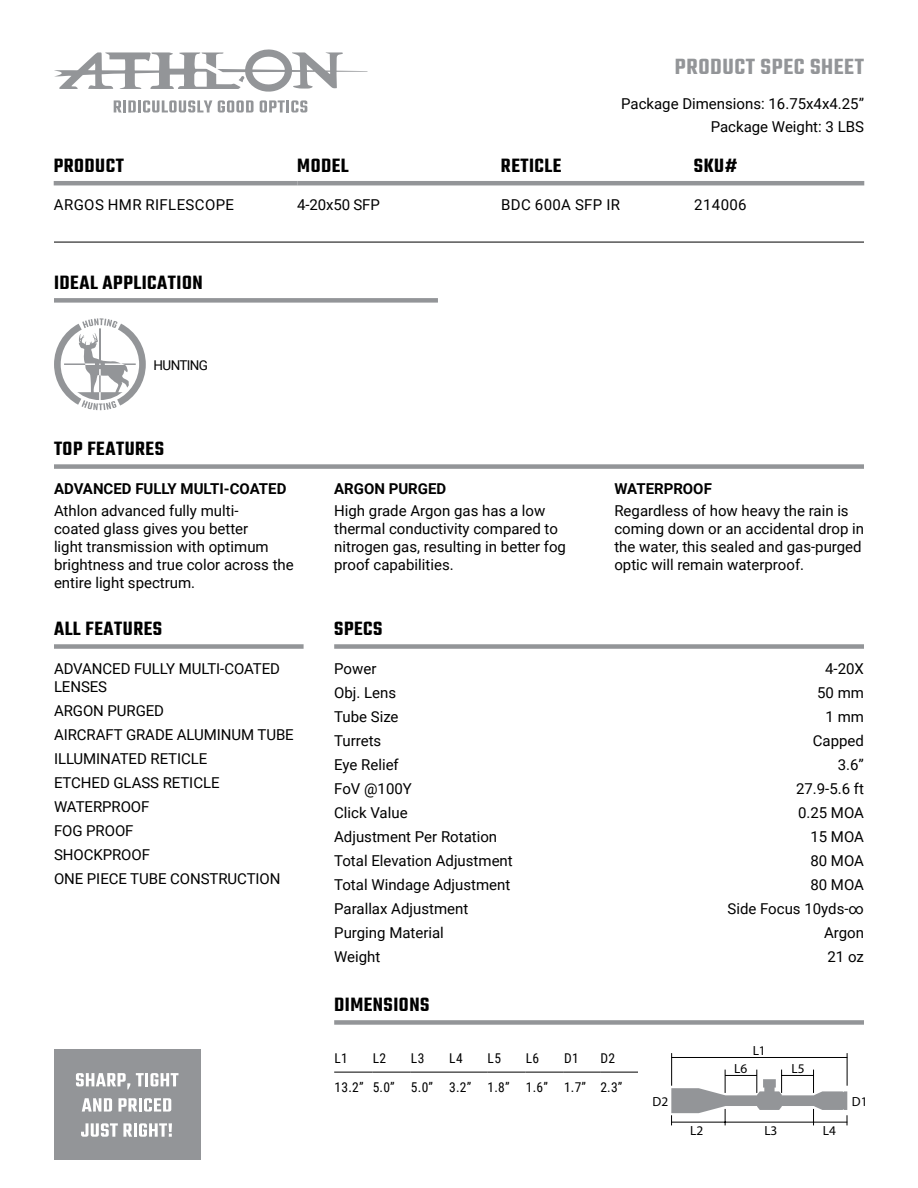
<style>
.page{position:relative;width:918px;height:1188px;background:#fff}
.page>*{position:absolute;margin:0;border:0;box-sizing:border-box;transform-origin:0 0}
.t1{font:600 24px "Teko";letter-spacing:.025em;color:#939598}
.product_name{font:600 21px "Teko";letter-spacing:.025em;color:#000}
.Table_text_Headings{font:15px/18px "Roboto";color:#000}
.t2{font:700 15px "Roboto";color:#000}
.Table_text_Headings-2{font:15px "Roboto";letter-spacing:.025em;color:#000}
.Table_text_Headings-3{font:13.5px "Roboto Condensed";letter-spacing:.035em;color:#000}
.Table_text_Headings-4{font:13.5px "Roboto";letter-spacing:-.05em;color:#000}
.t3{font:13.2px "Myriad Pro";color:#000}
</style>
<div class="page">
<svg style="left:114px;top:100px;width:98px;height:13px"></svg>
<svg style="left:218px;top:100px;width:36px;height:13px"></svg>
<svg style="left:260px;top:100px;width:47px;height:13px"></svg>
<svg style="left:54px;top:49px;width:313px;height:43px"></svg>
<div style="left:54px;top:298px;width:384px;height:5px;background:#939598"></div>
<div style="left:54px;top:464px;width:810px;height:5px;background:#939598"></div>
<div style="left:54px;top:644px;width:250px;height:5px;background:#939598"></div>
<div style="left:334px;top:644px;width:530px;height:5px;background:#939598"></div>
<div style="left:334px;top:1020px;width:530px;height:5px;background:#939598"></div>
<hr style="left:54px;top:181px;width:243px;height:4px;background:#939598">
<hr style="left:297px;top:181px;width:204px;height:4px;background:#939598">
<hr style="left:501px;top:181px;width:193px;height:4px;background:#939598">
<hr style="left:694px;top:181px;width:170px;height:4px;background:#939598">
<hr style="left:54px;top:242px;width:810px;height:1px;background:#000">
<hr style="left:671px;top:1053px;width:1px;height:33px;background:#000">
<hr style="left:847px;top:1053px;width:1px;height:33px;background:#000">
<svg style="left:671px;top:1070px;width:177px;height:55px"></svg>
<hr style="left:671px;top:1057px;width:176px;height:1px;background:#000">
<hr style="left:725px;top:1075px;width:32px;height:1px;background:#000">
<hr style="left:782px;top:1075px;width:32px;height:1px;background:#000">
<hr style="left:671px;top:1122px;width:176px;height:1px;background:#000">
<div style="left:54px;top:1050px;width:146px;height:110px;background:#939598"></div>
<svg style="left:76px;top:1073px;width:54px;height:16px"></svg>
<svg style="left:136px;top:1073px;width:42px;height:13px"></svg>
<svg style="left:82px;top:1098px;width:30px;height:14px"></svg>
<svg style="left:118px;top:1098px;width:19px;height:14px"></svg>
<hr style="left:139px;top:1098px;width:3px;height:14px;background:#fff">
<svg style="left:144px;top:1098px;width:27px;height:14px"></svg>
<svg style="left:81px;top:1123px;width:51px;height:14px"></svg>
<hr style="left:134px;top:1123px;width:3px;height:14px;background:#fff">
<svg style="left:139px;top:1123px;width:33px;height:14px"></svg>
<hr style="left:334px;top:1072px;width:38px;height:1px;background:#000">
<hr style="left:372px;top:1072px;width:39px;height:1px;background:#000">
<hr style="left:411px;top:1072px;width:38px;height:1px;background:#000">
<hr style="left:449px;top:1072px;width:38px;height:1px;background:#000">
<hr style="left:487px;top:1072px;width:39px;height:1px;background:#000">
<hr style="left:526px;top:1072px;width:38px;height:1px;background:#000">
<hr style="left:564px;top:1072px;width:36px;height:1px;background:#000">
<hr style="left:600px;top:1072px;width:38px;height:1px;background:#000">
<svg style="left:54px;top:318px;width:92px;height:92px"></svg>
<h1 class="t1" style="left:675px;top:52px;width:191px">PRODUCT SPEC SHEET</h1>
<p class="Table_text_Headings" style="left:621px;top:94px;width:244px">Package Dimensions: 16.75x4x4.25”</p>
<p class="Table_text_Headings" style="left:711px;top:117px;width:155px">Package Weight: 3 LBS</p>
<p class="product_name" style="left:54px;top:153px;width:72px">PRODUCT</p>
<p class="product_name" style="left:297px;top:153px;width:53px">MODEL</p>
<p class="product_name" style="left:501px;top:153px;width:62px">RETICLE</p>
<p class="product_name" style="left:694px;top:153px;width:45px">SKU#</p>
<p class="Table_text_Headings-2" style="left:54px;top:194px;width:182px">ARGOS HMR RIFLESCOPE</p>
<p class="Table_text_Headings" style="left:297px;top:195px;width:84px">4-20x50 SFP</p>
<p class="Table_text_Headings-2" style="left:501px;top:194px;width:120px">BDC 600A SFP IR</p>
<p class="Table_text_Headings" style="left:694px;top:195px;width:54px">214006</p>
<p class="product_name" style="left:54px;top:269px;width:150px">IDEAL APPLICATION</p>
<p class="Table_text_Headings-4" style="left:154px;top:356px;width:56px">HUNTING</p>
<p class="product_name" style="left:54px;top:435px;width:111px">TOP FEATURES</p>
<p class="t2" style="left:54px;top:478px;width:234px">ADVANCED FULLY MULTI-COATED</p>
<p class="Table_text_Headings" style="left:54px;top:501px;width:241px">Athlon advanced fully multi-<br>coated glass gives you better<br>light transmission with optimum brightness and true color across the entire light spectrum.</p>
<p class="t2" style="left:334px;top:478px;width:114px">ARGON PURGED</p>
<p class="Table_text_Headings" style="left:334px;top:501px;width:233px">High grade Argon gas has a low thermal conductivity compared to nitrogen gas, resulting in better fog proof capabilities.</p>
<p class="product_name" style="left:54px;top:615px;width:110px">ALL FEATURES</p>
<p class="product_name" style="left:334px;top:615px;width:50px">SPECS</p>
<p class="Table_text_Headings" style="left:54px;top:660px;width:228px">ADVANCED FULLY MULTI-COATED<br>LENSES</p>
<p class="Table_text_Headings" style="left:54px;top:702px;width:112px">ARGON PURGED</p>
<p class="Table_text_Headings" style="left:54px;top:726px;width:241px">AIRCRAFT GRADE ALUMINUM TUBE</p>
<p class="Table_text_Headings" style="left:54px;top:749px;width:155px">ILLUMINATED RETICLE</p>
<p class="Table_text_Headings" style="left:54px;top:773px;width:167px">ETCHED GLASS RETICLE</p>
<p class="Table_text_Headings" style="left:54px;top:797px;width:97px">WATERPROOF</p>
<p class="Table_text_Headings" style="left:54px;top:821px;width:81px">FOG PROOF</p>
<p class="Table_text_Headings" style="left:54px;top:845px;width:98px">SHOCKPROOF</p>
<p class="Table_text_Headings" style="left:54px;top:869px;width:228px">ONE PIECE TUBE CONSTRUCTION</p>
<p class="Table_text_Headings" style="left:334px;top:660px;width:44px">Power</p>
<p class="Table_text_Headings" style="left:334px;top:684px;width:64px">Obj. Lens</p>
<p class="Table_text_Headings" style="left:334px;top:708px;width:66px">Tube Size</p>
<p class="Table_text_Headings" style="left:334px;top:731px;width:49px">Turrets</p>
<p class="Table_text_Headings" style="left:334px;top:755px;width:66px">Eye Relief</p>
<p class="Table_text_Headings" style="left:334px;top:779px;width:79px">FoV @100Y</p>
<p class="Table_text_Headings" style="left:334px;top:803px;width:75px">Click Value</p>
<p class="Table_text_Headings" style="left:334px;top:827px;width:165px">Adjustment Per Rotation</p>
<p class="Table_text_Headings" style="left:334px;top:851px;width:180px">Total Elevation Adjustment</p>
<p class="Table_text_Headings" style="left:334px;top:875px;width:178px">Total Windage Adjustment</p>
<p class="Table_text_Headings" style="left:334px;top:899px;width:136px">Parallax Adjustment</p>
<p class="Table_text_Headings" style="left:334px;top:923px;width:111px">Purging Material</p>
<p class="Table_text_Headings" style="left:334px;top:947px;width:48px">Weight</p>
<p class="product_name" style="left:334px;top:991px;width:97px">DIMENSIONS</p>
<p class="t2" style="left:614px;top:478px;width:99px">WATERPROOF</p>
<p class="Table_text_Headings" style="left:614px;top:501px;width:251px">Regardless of how heavy the rain is coming down or an accidental drop in the water, this sealed and gas-purged optic will remain waterproof.</p>
<p class="Table_text_Headings" style="left:825px;top:660px;width:40px">4-20X</p>
<p class="Table_text_Headings" style="left:817px;top:684px;width:48px">50 mm</p>
<p class="Table_text_Headings" style="left:826px;top:708px;width:40px">1 mm</p>
<p class="Table_text_Headings" style="left:813px;top:731px;width:53px">Capped</p>
<p class="Table_text_Headings" style="left:838px;top:755px;width:28px">3.6”</p>
<p class="Table_text_Headings" style="left:796px;top:779px;width:70px">27.9-5.6 ft</p>
<p class="Table_text_Headings" style="left:798px;top:803px;width:67px">0.25 MOA</p>
<p class="Table_text_Headings" style="left:810px;top:827px;width:55px">15 MOA</p>
<p class="Table_text_Headings" style="left:810px;top:851px;width:55px">80 MOA</p>
<p class="Table_text_Headings" style="left:810px;top:875px;width:55px">80 MOA</p>
<p class="Table_text_Headings" style="left:727px;top:899px;width:138px">Side Focus 10yds-∞</p>
<p class="Table_text_Headings" style="left:824px;top:923px;width:41px">Argon</p>
<p class="Table_text_Headings" style="left:828px;top:947px;width:38px">21 oz</p>
<p class="Table_text_Headings-3" style="left:334px;top:1048px;width:15px">L1</p>
<p class="Table_text_Headings-3" style="left:373px;top:1048px;width:15px">L2</p>
<p class="Table_text_Headings-3" style="left:411px;top:1048px;width:15px">L3</p>
<p class="Table_text_Headings-3" style="left:449px;top:1048px;width:15px">L4</p>
<p class="Table_text_Headings-3" style="left:488px;top:1048px;width:15px">L5</p>
<p class="Table_text_Headings-3" style="left:526px;top:1048px;width:15px">L6</p>
<p class="Table_text_Headings-3" style="left:564px;top:1048px;width:16px">D1</p>
<p class="Table_text_Headings-3" style="left:600px;top:1048px;width:16px">D2</p>
<p class="Table_text_Headings-3" style="left:334px;top:1077px;width:31px">13.2”</p>
<p class="Table_text_Headings-3" style="left:373px;top:1077px;width:24px">5.0”</p>
<p class="Table_text_Headings-3" style="left:411px;top:1077px;width:24px">5.0”</p>
<p class="Table_text_Headings-3" style="left:449px;top:1077px;width:24px">3.2”</p>
<p class="Table_text_Headings-3" style="left:488px;top:1077px;width:24px">1.8”</p>
<p class="Table_text_Headings-3" style="left:526px;top:1077px;width:24px">1.6”</p>
<p class="Table_text_Headings-3" style="left:564px;top:1077px;width:24px">1.7”</p>
<p class="Table_text_Headings-3" style="left:600px;top:1077px;width:24px">2.3”</p>
<p class="t3" style="left:753px;top:1043px;width:15px">L1</p>
<p class="t3" style="left:734px;top:1060px;width:15px">L6</p>
<p class="t3" style="left:791px;top:1060px;width:15px">L5</p>
<p class="t3" style="left:653px;top:1093px;width:17px">D2</p>
<p class="t3" style="left:852px;top:1093px;width:17px">D1</p>
<p class="t3" style="left:690px;top:1122px;width:15px">L2</p>
<p class="t3" style="left:764px;top:1122px;width:15px">L3</p>
<p class="t3" style="left:823px;top:1122px;width:15px">L4</p>
</div>
